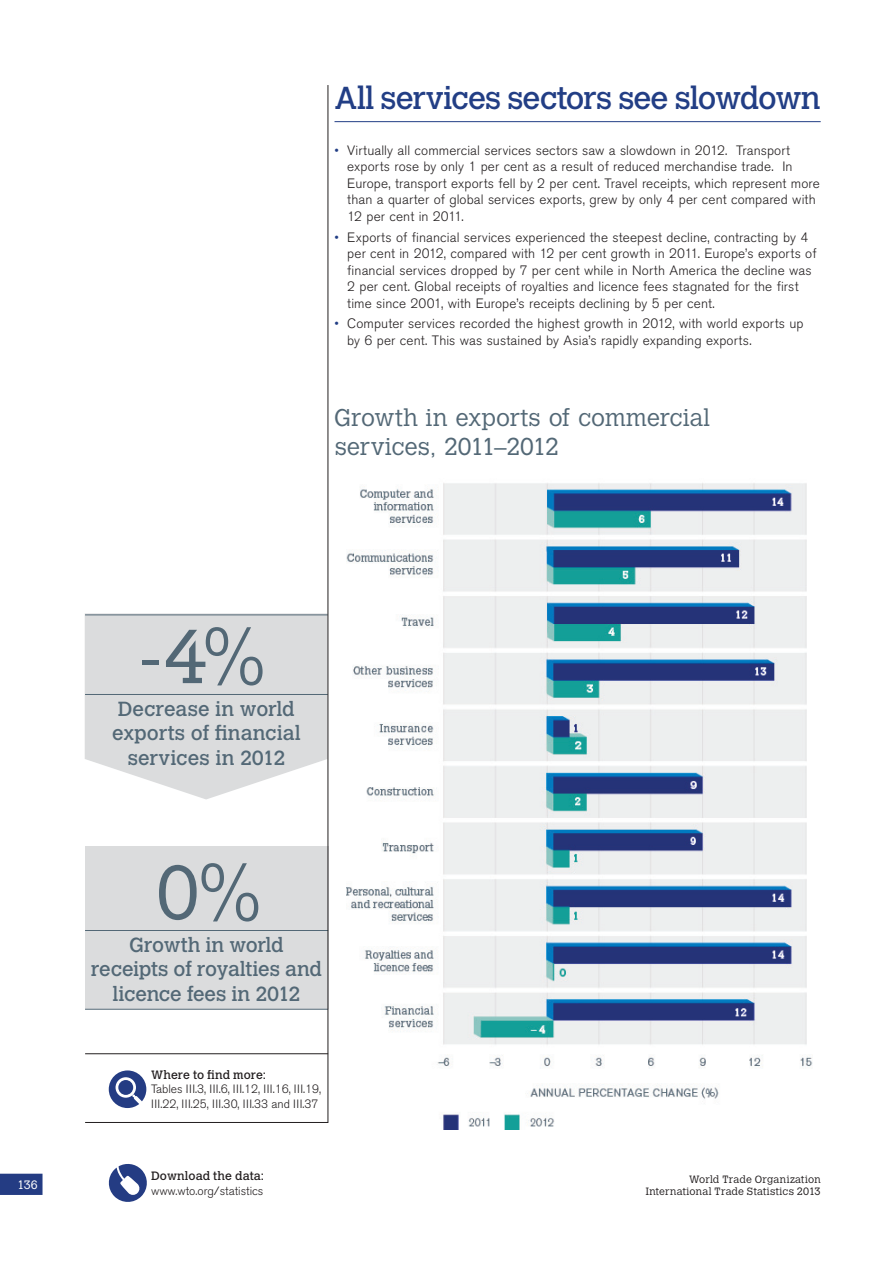
<style>
.page{position:relative;width:893px;height:1263px;background:#fff}
.page>*{position:absolute;margin:0;border:0;box-sizing:border-box;transform-origin:0 0}
.t1{font:300 75px "Calvert MT Std";color:#536876}
.t2{font:31.5px "Calvert MT Std";letter-spacing:-.03em;color:#223e85}
.t3{font:300 24px/28.5px "Calvert MT Std";color:#536876}
.t4{font:20.25px/24.3px "Calvert MT Std";letter-spacing:-.01em;color:#536876;text-align:center}
.t5{font:300 13.5px/16.5px "Akzidenz Grotesk BE";letter-spacing:.01em;color:#231f20}
.t6{font:300 12px/14.4px "Akzidenz Grotesk BE";letter-spacing:.04em;color:#231f20}
.t7{font:12px "Calvert MT Std";letter-spacing:.005em;color:#231f20}
.t8{font:300 12px "Akzidenz Grotesk BE";color:#231f20}
.t9{font:300 12px "Calvert MT Std";color:#fff}
.t10{font:300 10.5px/12px "Calvert MT Std";letter-spacing:.02em;color:#231f20;text-align:right}
</style>
<div class="page">
<hr style="left:334px;top:121px;width:487px;height:1px;background:#223e85">
<svg style="left:85px;top:85px;width:243px;height:1038px"></svg>
<svg style="left:109px;top:1070px;width:37px;height:38px"></svg>
<hr style="left:85px;top:1053px;width:243px;height:1px;background:#231f20">
<img style="left:346px;top:483px;width:467px;height:646px">
<svg style="left:0;top:1174px;width:43px;height:21px"></svg>
<svg style="left:108px;top:1164px;width:39px;height:38px"></svg>
<h2 class="t2" style="left:334px;top:85px;width:488px">All services sectors see slowdown</h2>
<p class="t5" style="left:347px;top:143px;width:474px">Virtually all commercial services sectors saw a slowdown in 2012. Transport exports rose by only 1 per cent as a result of reduced merchandise trade. In Europe, transport exports fell by 2 per cent. Travel receipts, which represent more than a quarter of global services exports, grew by only 4 per cent compared with 12 per cent in 2011.</p>
<p class="t5" style="left:347px;top:230px;width:471px">Exports of financial services experienced the steepest decline, contracting by 4 per cent in 2012, compared with 12 per cent growth in 2011. Europe’s exports of financial services dropped by 7 per cent while in North America the decline was 2 per cent. Global receipts of royalties and licence fees stagnated for the first time since 2001, with Europe’s receipts declining by 5 per cent.</p>
<p class="t5" style="left:347px;top:317px;width:458px">Computer services recorded the highest growth in 2012, with world exports up by 6 per cent. This was sustained by Asia’s rapidly expanding exports.</p>
<h3 class="t3" style="left:334px;top:405px;width:377px">Growth in exports of commercial services, 2011–2012</h3>
<h1 class="t1" style="left:138px;top:627px;width:129px">-4%</h1>
<h3 class="t4" style="left:112px;top:698px;width:190px">Decrease in world exports of financial services in 2012</h3>
<h1 class="t1" style="left:156px;top:863px;width:106px">0%</h1>
<h3 class="t4" style="left:91px;top:934px;width:233px">Growth in world receipts of royalties and licence fees in 2012</h3>
<p class="t7" style="left:151px;top:1070px;width:116px">Where to find more:</p>
<p class="t6" style="left:151px;top:1083px;width:172px">Tables III.3, III.6, III.12, III.16, III.19,<br>III.22, III.25, III.30, III.33 and III.37</p>
<p class="t7" style="left:151px;top:1171px;width:114px">Download the data:</p>
<p class="t8" style="left:151px;top:1186px;width:114px">www.wto.org/statistics</p>
<p class="t9" style="left:18px;top:1180px;width:22px">136</p>
<p class="t10" style="left:646px;top:1174px;width:176px">World Trade Organization<br>International Trade Statistics 2013</p>
</div>
